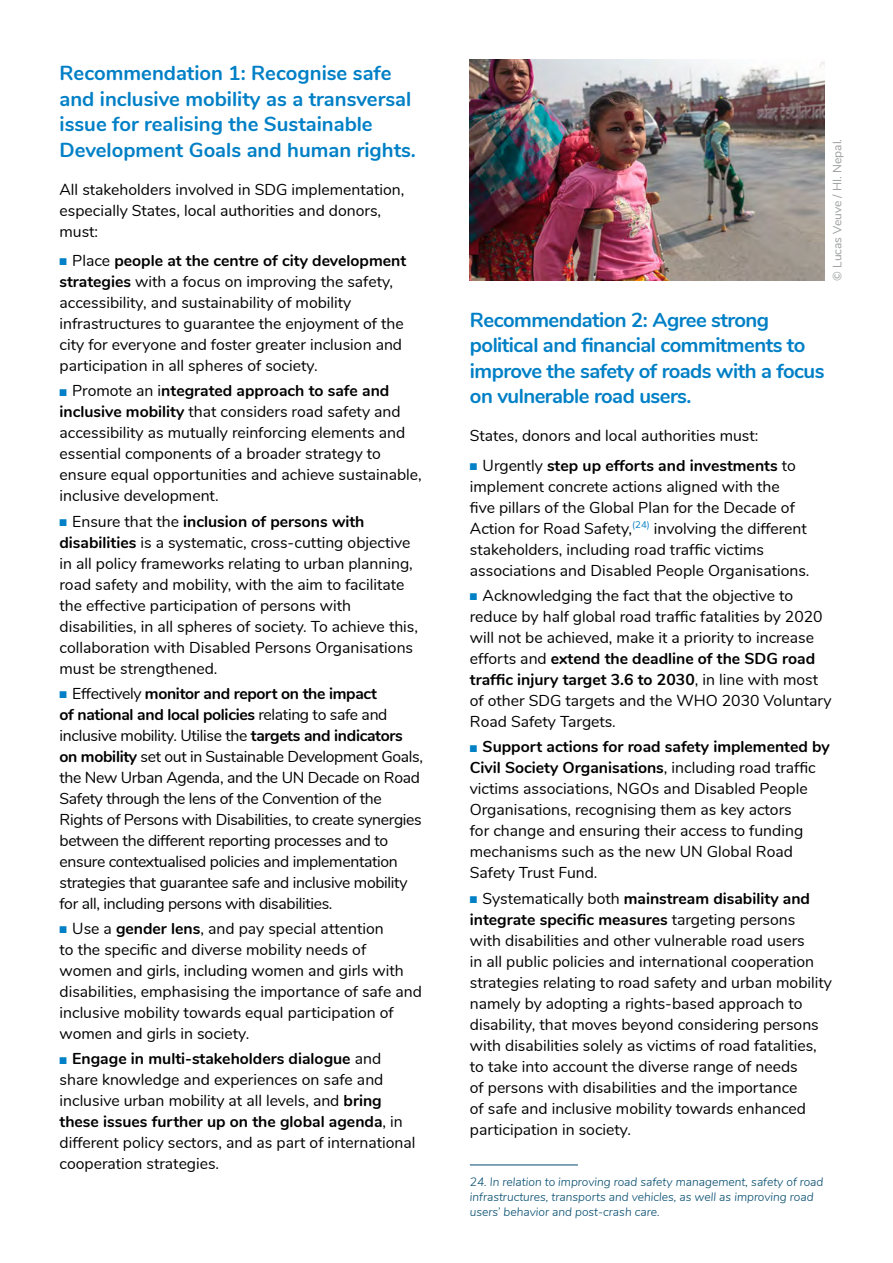
<style>
.page{position:relative;width:893px;height:1263px;background:#fff}
.page>*{position:absolute;margin:0;border:0;box-sizing:border-box;transform-origin:0 0}
.titre_niveau2{font:700 20.25px/25.5px "Nunito";letter-spacing:-.005em;color:#0080c6}
.titre_niveau2-2{font:700 20.25px/25.5px "Nunito";letter-spacing:-.025em;color:#0080c6}
.text_courant{font:15.75px/21px "Nunito";color:#000}
.text_courant-2{font:15.75px/21px "Nunito";letter-spacing:-.02em;color:#000}
.notes{font:italic 300 12px/15px "Nunito";color:#004a6d}
.photo_copyright{font:12px "Nunito";color:#9c9e9f}
.s1{color:#0080c6}
.s2{font-weight:700}
</style>
<div class="page">
<hr style="left:470px;top:1164px;width:108px;height:1px;background:#004a6d">
<img style="left:470px;top:60px;width:355px;height:221px">
<p class="titre_niveau2" style="left:60px;top:59px;width:358px">Recommendation 1: Recognise safe and inclusive mobility as a transversal issue for realising the Sustainable Development Goals and human rights.</p>
<p class="text_courant" style="left:60px;top:178px;width:346px">All stakeholders involved in SDG implementation, especially States, local authorities and donors, must:</p>
<p class="text_courant" style="left:60px;top:249px;width:348px"><span class="s1">■</span> Place <span class="s2">people at the centre of city development strategies</span> with a focus on improving the safety, accessibility, and sustainability of mobility infrastructures to guarantee the enjoyment of the city for everyone and foster greater inclusion and participation in all spheres of society.</p>
<p class="text_courant" style="left:60px;top:379px;width:364px"><span class="s1">■</span> Promote an i<span class="s2">ntegrated approach to safe and inclusive mobility</span> that considers road safety and accessibility as mutually reinforcing elements and essential components of a broader strategy to ensure equal opportunities and achieve sustainable, inclusive development.</p>
<p class="text_courant" style="left:60px;top:510px;width:360px"><span class="s1">■</span> Ensure that the <span class="s2">inclusion of persons with disabilities</span> is a systematic, cross-cutting objective in all policy frameworks relating to urban planning, road safety and mobility, with the aim to facilitate the effective participation of persons with disabilities, in all spheres of society. To achieve this, collaboration with Disabled Persons Organisations must be strengthened.</p>
<p class="text_courant-2" style="left:60px;top:682px;width:365px"><span class="s1">■</span> Effectively <span class="s2">monitor and report on the impact<br>of national and local policies</span> relating to safe and inclusive mobility. Utilise the <span class="s2">targets and indicators on mobility</span> set out in Sustainable Development Goals, the New Urban Agenda, and the UN Decade on Road Safety through the lens of the Convention of the Rights of Persons with Disabilities, to create synergies between the different reporting processes and to ensure contextualised policies and implementation strategies that guarantee safe and inclusive mobility for all, including persons with disabilities.</p>
<p class="text_courant" style="left:60px;top:917px;width:364px"><span class="s1">■</span> Use a <span class="s2">gender lens</span>, and pay special attention<br>to the specific and diverse mobility needs of women and girls, including women and girls with disabilities, emphasising the importance of safe and inclusive mobility towards equal participation of women and girls in society.</p>
<p class="text_courant" style="left:60px;top:1047px;width:357px"><span class="s1">■</span> <span class="s2">Engage in multi-stakeholders dialogue</span> and share knowledge and experiences on safe and inclusive urban mobility at all levels, and <span class="s2">bring these issues further up on the global agenda</span>, in different policy sectors, and as part of international cooperation strategies.</p>
<p class="photo_copyright" style="left:828px;top:281px;width:143px;rotate:-90deg">© Lucas Veuve / HI. Nepal.</p>
<p class="titre_niveau2-2" style="left:470px;top:306px;width:356px">Recommendation 2: Agree strong political and financial commitments to improve the safety of roads with a focus on vulnerable road users.</p>
<p class="text_courant" style="left:470px;top:424px;width:290px">States, donors and local authorities must:</p>
<p class="text_courant" style="left:470px;top:454px;width:341px"><span class="s1">■</span> Urgently <span class="s2">step up efforts and investments</span> to implement concrete actions aligned with the<br>five pillars of the Global Plan for the Decade of Action for Road Safety,<sup>(24)</sup> involving the different stakeholders, including road traffic victims associations and Disabled People Organisations.</p>
<p class="text_courant" style="left:470px;top:584px;width:363px"><span class="s1">■</span> Acknowledging the fact that the objective to reduce by half global road traffic fatalities by 2020 will not be achieved, make it a priority to increase efforts and <span class="s2">extend the deadline of the SDG road traffic injury target 3.6 to 2030</span>, in line with most of other SDG targets and the WHO 2030 Voluntary Road Safety Targets.</p>
<p class="text_courant" style="left:470px;top:735px;width:361px"><span class="s1">■</span> <span class="s2">Support actions for road safety implemented by Civil Society Organisations</span>, including road traffic victims associations, NGOs and Disabled People Organisations, recognising them as key actors<br>for change and ensuring their access to funding mechanisms such as the new UN Global Road Safety Trust Fund.</p>
<p class="text_courant" style="left:470px;top:887px;width:364px"><span class="s1">■</span> Systematically both <span class="s2">mainstream disability and integrate specific measures</span> targeting persons<br>with disabilities and other vulnerable road users<br>in all public policies and international cooperation strategies relating to road safety and urban mobility namely by adopting a rights-based approach to disability, that moves beyond considering persons with disabilities solely as victims of road fatalities, to take into account the diverse range of needs<br>of persons with disabilities and the importance<br>of safe and inclusive mobility towards enhanced participation in society.</p>
<p class="notes" style="left:470px;top:1174px;width:355px">24. In relation to improving road safety management, safety of road infrastructures, transports and vehicles, as well as improving road users’ behavior and post-crash care.</p>
</div>
